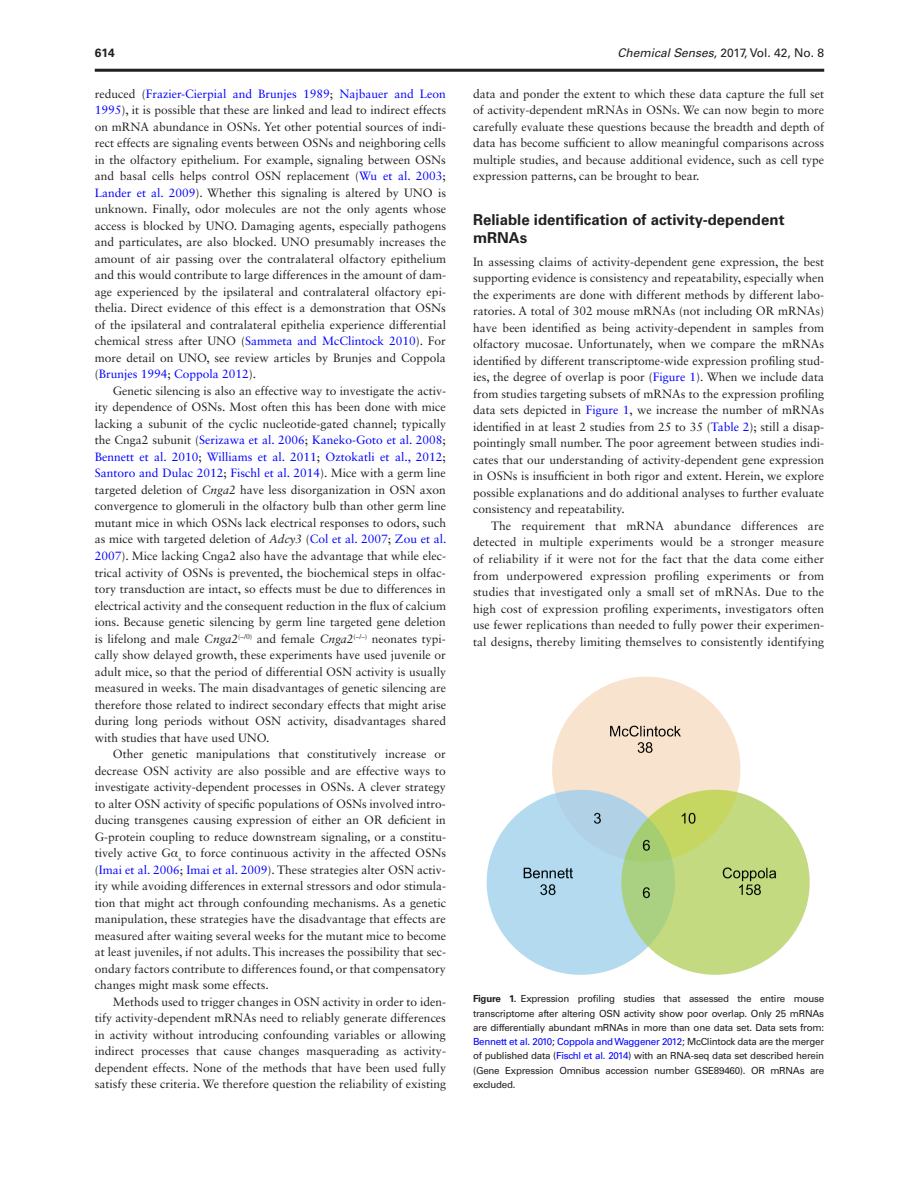
<style>
.page{position:relative;width:919px;height:1187px;background:#fff}
.page>*{position:absolute;margin:0;border:0;box-sizing:border-box;transform-origin:0 0}
.t1{font:700 15px/18px "Univers LT Std";color:#231f20}
.t2{font:12px/16.5px "Sabon LT Std";color:#231f20;text-align:justify}
.t3{font:12px "Univers LT Std";color:#231f20}
.t4{font:700 12px "Univers LT Std";color:#231f20}
.t5{font:9.75px/14.2px "Univers LT Std";letter-spacing:-.025em;color:#231f20;text-align:justify}
.s1{font-style:italic}
.s2{color:#00f}
.s3{font-family:"Gandhari Unicode"}
.s4{font-weight:700}
</style>
<div class="page">
<img style="left:486px;top:676px;width:324px;height:299px">
<hr style="left:95px;top:69px;width:729px;height:3px;background:#231f20">
<p class="t4" style="left:95px;top:45px;width:22px">614</p>
<p class="t3" style="left:617px;top:45px;width:208px"><span class="s1">Chemical Senses</span>, 2017, Vol. 42, No. 8</p>
<p class="t2" style="left:95px;top:85px;width:353px">reduced (<span class="s2">Frazier-Cierpial and Brunjes 1989</span>; <span class="s2">Najbauer and Leon 1995</span>), it is possible that these are linked and lead to indirect effects on mRNA abundance in OSNs. Yet other potential sources of indi&shy;rect effects are signaling events between OSNs and neighboring cells in the olfactory epithelium. For example, signaling between OSNs and basal cells helps control OSN replacement (<span class="s2">Wu et al. 2003</span>; <span class="s2">Lander et al. 2009</span>). Whether this signaling is altered by UNO is unknown. Finally, odor molecules are not the only agents whose access is blocked by UNO. Damaging agents, especially pathogens and particulates, are also blocked. UNO presumably increases the amount of air passing over the contralateral olfactory epithelium and this would contribute to large differences in the amount of dam&shy;age experienced by the ipsilateral and contralateral olfactory epi&shy;thelia. Direct evidence of this effect is a demonstration that OSNs of the ipsilateral and contralateral epithelia experience differential chemical stress after UNO (<span class="s2">Sammeta and McClintock 2010</span>). For more detail on UNO, see review articles by Brunjes and Coppola (<span class="s2">Brunjes 1994</span>; <span class="s2">Coppola 2012</span>).</p>
<p class="t2" style="left:95px;top:382px;width:353px;text-indent:18px">Genetic silencing is also an effective way to investigate the activ&shy;ity dependence of OSNs. Most often this has been done with mice lacking a subunit of the cyclic nucleotide-gated channel; typically the Cnga2 subunit (<span class="s2">Serizawa et al. 2006</span>; <span class="s2">Kaneko-Goto et al. 2008</span>; <span class="s2">Bennett et al. 2010</span>; <span class="s2">Williams et al. 2011</span>; <span class="s2">Oztokatli et al., 2012</span>; <span class="s2">Santoro and Dulac 2012</span>; <span class="s2">Fischl et al. 2014</span>). Mice with a germ line targeted deletion of <span class="s1">Cnga2</span> have less disorganization in OSN axon convergence to glomeruli in the olfactory bulb than other germ line mutant mice in which OSNs lack electrical responses to odors, such as mice with targeted deletion of <span class="s1">Adcy3</span> (<span class="s2">Col et al. 2007</span>; <span class="s2">Zou et al.<br>2007</span>). Mice lacking Cnga2 also have the advantage that while elec&shy;trical activity of OSNs is prevented, the biochemical steps in olfac&shy;tory transduction are intact, so effects must be due to differences in electrical activity and the consequent reduction in the flux of calcium ions. Because genetic silencing by germ line targeted gene deletion is lifelong and male <span class="s1">Cnga2</span><sup>(–/0)</sup> and female <span class="s1">Cnga2</span><sup>(–/–)</sup> neonates typi&shy;cally show delayed growth, these experiments have used juvenile or adult mice, so that the period of differential OSN activity is usually measured in weeks. The main disadvantages of genetic silencing are therefore those related to indirect secondary effects that might arise during long periods without OSN activity, disadvantages shared with studies that have used UNO.</p>
<p class="t2" style="left:95px;top:745px;width:353px;text-indent:18px">Other genetic manipulations that constitutively increase or decrease OSN activity are also possible and are effective ways to investigate activity-dependent processes in OSNs. A clever strategy to alter OSN activity of specific populations of OSNs involved intro&shy;ducing transgenes causing expression of either an OR deficient in G-protein coupling to reduce downstream signaling, or a constitu&shy;tively active G<span class="s3">α</span><sub>s</sub> to force continuous activity in the affected OSNs (<span class="s2">Imai et al. 2006</span>; <span class="s2">Imai et al. 2009</span>). These strategies alter OSN activ&shy;ity while avoiding differences in external stressors and odor stimula&shy;tion that might act through confounding mechanisms. As a genetic manipulation, these strategies have the disadvantage that effects are measured after waiting several weeks for the mutant mice to become at least juveniles, if not adults. This increases the possibility that sec&shy;ondary factors contribute to differences found, or that compensatory changes might mask some effects.</p>
<p class="t2" style="left:95px;top:993px;width:353px;text-indent:18px">Methods used to trigger changes in OSN activity in order to iden&shy;tify activity-dependent mRNAs need to reliably generate differences in activity without introducing confounding variables or allowing indirect processes that cause changes masquerading as activity&shy;dependent effects. None of the methods that have been used fully satisfy these criteria. We therefore question the reliability of existing</p>
<p class="t2" style="left:473px;top:85px;width:353px">data and ponder the extent to which these data capture the full set of activity-dependent mRNAs in OSNs. We can now begin to more carefully evaluate these questions because the breadth and depth of data has become sufficient to allow meaningful comparisons across multiple studies, and because additional evidence, such as cell type expression patterns, can be brought to bear.</p>
<p class="t1" style="left:473px;top:211px;width:313px">Reliable identification of activity-dependent mRNAs</p>
<p class="t2" style="left:473px;top:253px;width:353px">In assessing claims of activity-dependent gene expression, the best supporting evidence is consistency and repeatability, especially when the experiments are done with different methods by different labo&shy;ratories. A total of 302 mouse mRNAs (not including OR mRNAs) have been identified as being activity-dependent in samples from olfactory mucosae. Unfortunately, when we compare the mRNAs identified by different transcriptome-wide expression profiling stud&shy;ies, the degree of overlap is poor (<span class="s2">Figure 1</span>). When we include data from studies targeting subsets of mRNAs to the expression profiling data sets depicted in <span class="s2">Figure 1</span>, we increase the number of mRNAs identified in at least 2 studies from 25 to 35 (<span class="s2">Table 2</span>); still a disap&shy;pointingly small number. The poor agreement between studies indi&shy;cates that our understanding of activity-dependent gene expression in OSNs is insufficient in both rigor and extent. Herein, we explore possible explanations and do additional analyses to further evaluate consistency and repeatability.</p>
<p class="t2" style="left:473px;top:517px;width:353px;text-indent:18px">The requirement that mRNA abundance differences are detected in multiple experiments would be a stronger measure of reliability if it were not for the fact that the data come either from underpowered expression profiling experiments or from studies that investigated only a small set of mRNAs. Due to the high cost of expression profiling experiments, investigators often use fewer replications than needed to fully power their experimen&shy;tal designs, thereby limiting themselves to consistently identifying</p>
<p class="t5" style="left:473px;top:991px;width:353px"><span class="s4">Figure 1.</span> Expression profiling studies that assessed the entire mouse transcriptome after altering OSN activity show poor overlap. Only 25 mRNAs are differentially abundant mRNAs in more than one data set. Data sets from:<br><span class="s2">Bennett et al. 2010</span>; <span class="s2">Coppola and Waggener 2012</span>; McClintock data are the merger of published data (<span class="s2">Fischl et al. 2014</span>) with an RNA-seq data set described herein (Gene Expression Omnibus accession number GSE89460). OR mRNAs are excluded.</p>
</div>
